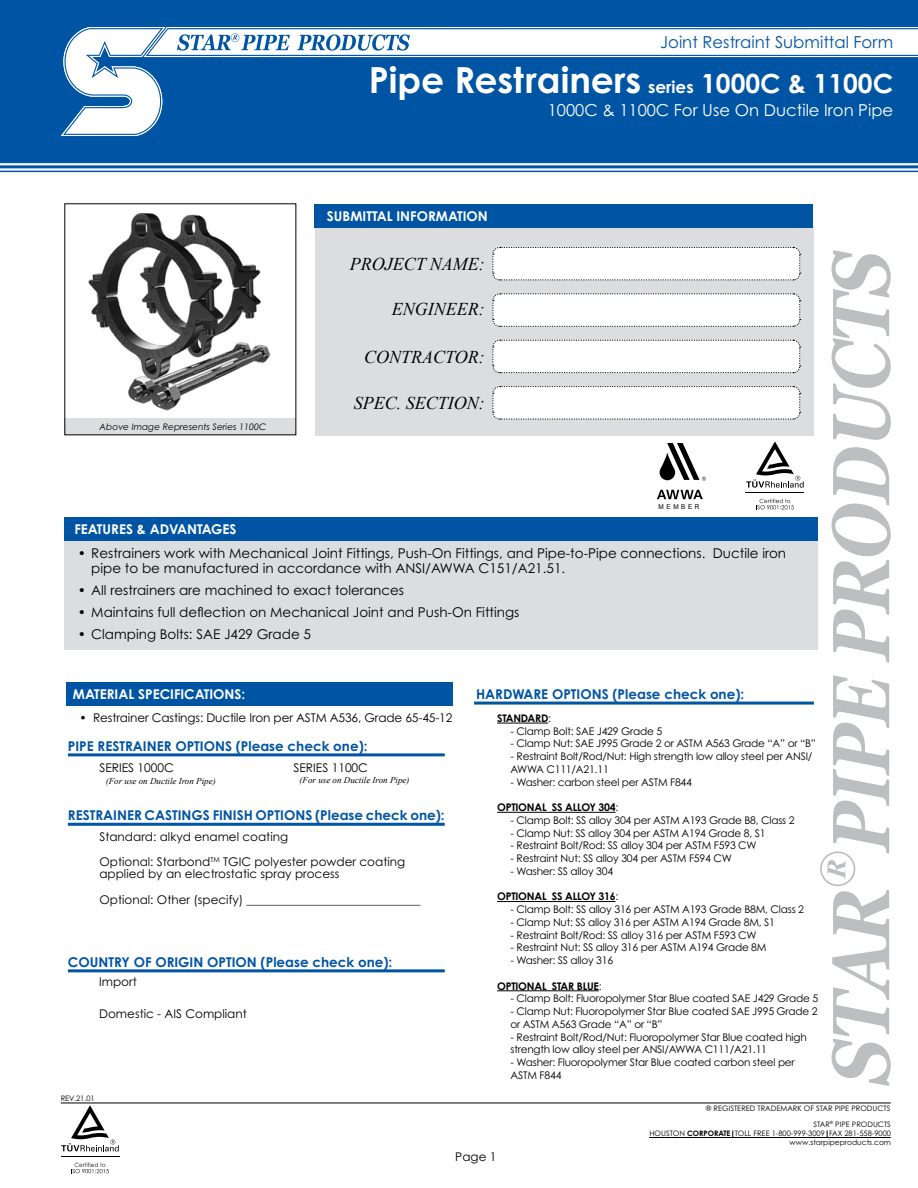
<style>
.page{position:relative;width:918px;height:1188px;background:#fff}
.page>*{position:absolute;margin:0;border:0;box-sizing:border-box;transform-origin:0 0}
.t1{font:700 36px "Century Gothic Pro";color:#fff}
.t2{font:700 26.4px "Century Gothic Pro";color:#fff}
.t3{font:italic 18px "Times New Roman";color:#000}
.t4{font:16.5px "Century Gothic Pro";color:#fff}
.t5{font:16.5px "Century Gothic Pro";color:#0054a4}
.t6{font:13.5px/15px "Century Gothic Pro";color:#000}
.t7{font:700 13.5px "Century Gothic Pro";color:#0054a4}
.t8{font:700 13.5px "Century Gothic Pro";color:#fff}
.t9{font:12px/25.5px "Century Gothic Pro";color:#000}
.t10{font:10.5px/12.8px "Century Gothic Pro";letter-spacing:-.02em;color:#000}
.t11{font:700 10.5px "Century Gothic Pro";letter-spacing:-.02em;color:#000}
.t12{font:italic 9px "Times New Roman";color:#000}
.t13{font:italic 9px "Century Gothic Pro";color:#000}
.t14{font:7.5px/16px "Century Gothic Pro";color:#000;text-align:right}
.t15{font:6.6px "Arial";letter-spacing:.405em;color:#000;scale:.96 1}
.s1{font-size:16.8px}
.s2{font-weight:400}
.s3{font-weight:700}
</style>
<div class="page">
<svg style="left:832px;top:447px;width:59px;height:216px"></svg>
<svg style="left:832px;top:250px;width:59px;height:190px"></svg>
<svg style="left:820px;top:675px;width:71px;height:411px"></svg>
<hr style="left:61px;top:1103px;width:830px;height:1px;background:#000">
<hr style="left:649px;top:1137px;width:242px;height:1px;background:#000">
<hr style="left:61px;top:1156px;width:58px;height:1px;background:#000">
<svg style="left:61px;top:1105px;width:58px;height:46px"></svg>
<svg style="left:71px;top:1163px;width:38px;height:10px"></svg>
<svg style="left:659px;top:443px;width:47px;height:38px"></svg>
<svg style="left:657px;top:490px;width:46px;height:9px"></svg>
<div style="left:315px;top:227px;width:498px;height:209px;background:#dcddde"></div>
<div style="left:314px;top:204px;width:499px;height:24px;background:#0054a4"></div>
<svg style="left:492px;top:246px;width:309px;height:35px;background:#f5f6f6"></svg>
<svg style="left:492px;top:293px;width:309px;height:34px;background:#f6f6f6"></svg>
<svg style="left:492px;top:339px;width:309px;height:35px;background:#f5f5f6"></svg>
<svg style="left:492px;top:386px;width:309px;height:34px;background:#f6f6f6"></svg>
<hr style="left:746px;top:492px;width:58px;height:1px;background:#000">
<svg style="left:746px;top:441px;width:58px;height:47px"></svg>
<svg style="left:756px;top:499px;width:38px;height:10px"></svg>
<div style="left:0;top:0;width:918px;height:162px;background:#0054a4"></div>
<svg style="left:60px;top:27px;width:858px;height:109px"></svg>
<div style="left:64px;top:527px;width:753px;height:123px;background:#dcddde"></div>
<div style="left:64px;top:517px;width:753px;height:23px;background:#0054a4"></div>
<div style="left:66px;top:682px;width:387px;height:24px;background:#0054a4"></div>
<hr style="left:474px;top:702px;width:340px;height:3px;background:#0054a4">
<hr style="left:68px;top:823px;width:377px;height:3px;background:#0054a4">
<hr style="left:68px;top:753px;width:377px;height:3px;background:#0054a4">
<hr style="left:68px;top:969px;width:377px;height:3px;background:#0054a4">
<hr style="left:497px;top:723px;width:51px;height:1px;background:#000">
<hr style="left:497px;top:812px;width:119px;height:1px;background:#000">
<hr style="left:497px;top:901px;width:119px;height:1px;background:#000">
<hr style="left:497px;top:991px;width:102px;height:1px;background:#000">
<img style="left:67px;top:213px;width:227px;height:220px">
<hr style="left:0;top:171px;width:918px;height:1px;background:#0054a4">
<hr style="left:0;top:165px;width:918px;height:3px;background:#0054a4">
<hr style="left:0;top:162px;width:918px;height:1px;background:#0054a4">
<h3 class="t5" style="left:660px;top:32px;width:235px">Joint Restraint Submittal Form</h3>
<h1 class="t1" style="left:369px;top:57px;width:274px">Pipe Restrainers</h1>
<h2 class="t2" style="left:648px;top:67px;width:247px"><span class="s1">series</span> 1000C &amp; 1100C</h2>
<p class="t13" style="left:100px;top:421px;width:168px">Above Image Represents Series 1100C</p>
<p class="t8" style="left:327px;top:207px;width:162px">SUBMITTAL INFORMATION</p>
<h3 class="t3" style="left:350px;top:252px;width:137px">PROJECT NAME:</h3>
<h3 class="t3" style="left:392px;top:297px;width:94px">ENGINEER:</h3>
<h3 class="t3" style="left:364px;top:344px;width:122px">CONTRACTOR:</h3>
<h3 class="t3" style="left:354px;top:391px;width:133px">SPEC. SECTION:</h3>
<h3 class="t4" style="left:548px;top:100px;width:347px">1000C &amp; 1100C For Use On Ductile Iron Pipe</h3>
<p class="t15" style="left:659px;top:502px;width:44px">MEMBER</p>
<p class="t8" style="left:74px;top:520px;width:164px">FEATURES &amp; ADVANTAGES</p>
<p class="t6" style="left:78px;top:524px;width:10px">•</p>
<p class="t6" style="left:91px;top:546px;width:696px;text-indent:-14px">• Restrainers work with Mechanical Joint Fittings, Push-On Fittings, and Pipe-to-Pipe connections. Ductile iron pipe to be manufactured in accordance with ANSI/AWWA C151/A21.51.</p>
<p class="t6" style="left:78px;top:583px;width:328px">• All restrainers are machined to exact tolerances</p>
<p class="t6" style="left:78px;top:604px;width:443px">• Maintains full deflection on Mechanical Joint and Push-On Fittings</p>
<p class="t6" style="left:78px;top:626px;width:235px">• Clamping Bolts: SAE J429 Grade 5</p>
<p class="t8" style="left:73px;top:686px;width:174px">MATERIAL SPECIFICATIONS:</p>
<p class="t7" style="left:476px;top:686px;width:270px">HARDWARE OPTIONS (Please check one):</p>
<p class="t9" style="left:80px;top:704px;width:374px">• Restrainer Castings: Ductile Iron per ASTM A536, Grade 65-45-12</p>
<p class="t7" style="left:68px;top:737px;width:301px">PIPE RESTRAINER OPTIONS (Please check one):</p>
<p class="t9" style="left:99px;top:755px;width:76px">SERIES 1000C</p>
<p class="t9" style="left:294px;top:755px;width:76px">SERIES 1100C</p>
<p class="t12" style="left:106px;top:775px;width:111px">(For use on Ductile Iron Pipe)</p>
<p class="t12" style="left:300px;top:774px;width:111px">(For use on Ductile Iron Pipe)</p>
<p class="t7" style="left:68px;top:807px;width:378px">RESTRAINER CASTINGS FINISH OPTIONS (Please check one):</p>
<p class="t9" style="left:99px;top:823px;width:307px">Standard: alkyd enamel coating<br>Optional: Starbond<sup>TM</sup> TGIC polyester powder coating</p>
<p class="t9" style="left:99px;top:861px;width:323px">applied by an electrostatic spray process<br>Optional: Other (specify) _____________________________</p>
<p class="t7" style="left:68px;top:953px;width:326px">COUNTRY OF ORIGIN OPTION (Please check one):</p>
<p class="t9" style="left:99px;top:969px;width:39px">Import</p>
<p class="t9" style="left:99px;top:1000px;width:149px">Domestic - AIS Compliant</p>
<p class="t14" style="left:61px;top:1090px;width:36px">REV.21.01</p>
<p class="t11" style="left:497px;top:712px;width:55px">STANDARD<span class="s2">:</span></p>
<p class="t10" style="left:511px;top:724px;width:153px">- Clamp Bolt: SAE J429 Grade 5</p>
<p class="t10" style="left:511px;top:737px;width:307px">- Clamp Nut: SAE J995 Grade 2 or ASTM A563 Grade “A” or “B”</p>
<p class="t10" style="left:511px;top:750px;width:303px">- Restraint Bolt/Rod/Nut: High strength low alloy steel per ANSI/<br>AWWA C111/A21.11</p>
<p class="t10" style="left:511px;top:775px;width:183px">- Washer: carbon steel per ASTM F844</p>
<p class="t11" style="left:497px;top:801px;width:123px">OPTIONAL SS ALLOY 304<span class="s2">:</span></p>
<p class="t10" style="left:511px;top:814px;width:286px">- Clamp Bolt: SS alloy 304 per ASTM A193 Grade B8, Class 2</p>
<p class="t10" style="left:511px;top:826px;width:256px">- Clamp Nut: SS alloy 304 per ASTM A194 Grade 8, S1</p>
<p class="t10" style="left:511px;top:839px;width:248px">- Restraint Bolt/Rod: SS alloy 304 per ASTM F593 CW</p>
<p class="t10" style="left:511px;top:852px;width:223px">- Restraint Nut: SS alloy 304 per ASTM F594 CW</p>
<p class="t10" style="left:511px;top:865px;width:104px">- Washer: SS alloy 304</p>
<p class="t11" style="left:497px;top:890px;width:123px">OPTIONAL SS ALLOY 316<span class="s2">:</span></p>
<p class="t10" style="left:511px;top:903px;width:295px">- Clamp Bolt: SS alloy 316 per ASTM A193 Grade B8M, Class 2</p>
<p class="t10" style="left:511px;top:916px;width:266px">- Clamp Nut: SS alloy 316 per ASTM A194 Grade 8M, S1</p>
<p class="t10" style="left:511px;top:928px;width:248px">- Restraint Bolt/Rod: SS alloy 316 per ASTM F593 CW</p>
<p class="t10" style="left:511px;top:941px;width:257px">- Restraint Nut: SS alloy 316 per ASTM A194 Grade 8M</p>
<p class="t10" style="left:511px;top:954px;width:104px">- Washer: SS alloy 316</p>
<p class="t11" style="left:497px;top:979px;width:106px">OPTIONAL STAR BLUE<span class="s2">:</span></p>
<p class="t10" style="left:511px;top:992px;width:309px">- Clamp Bolt: Fluoropolymer Star Blue coated SAE J429 Grade 5</p>
<p class="t10" style="left:511px;top:1005px;width:309px">- Clamp Nut: Fluoropolymer Star Blue coated SAE J995 Grade 2 or ASTM A563 Grade “A” or “B”</p>
<p class="t10" style="left:511px;top:1030px;width:298px">- Restraint Bolt/Rod/Nut: Fluoropolymer Star Blue coated high strength low alloy steel per ANSI/AWWA C111/A21.11</p>
<p class="t10" style="left:511px;top:1056px;width:286px">- Washer: Fluoropolymer Star Blue coated carbon steel per<br>ASTM F844</p>
<p class="t14" style="left:706px;top:1100px;width:187px">® REGISTERED TRADEMARK OF STAR PIPE PRODUCTS<br>STAR<sup>®</sup> PIPE PRODUCTS</p>
<p class="t14" style="left:650px;top:1128px;width:243px;line-height:9px">HOUSTON <span class="s3">CORPORATE</span> TOLL FREE 1-800-999-3009 FAX 281-558-9000 www.starpipeproducts.com</p>
<p class="t9" style="left:455px;top:1144px;width:43px">Page 1</p>
</div>
